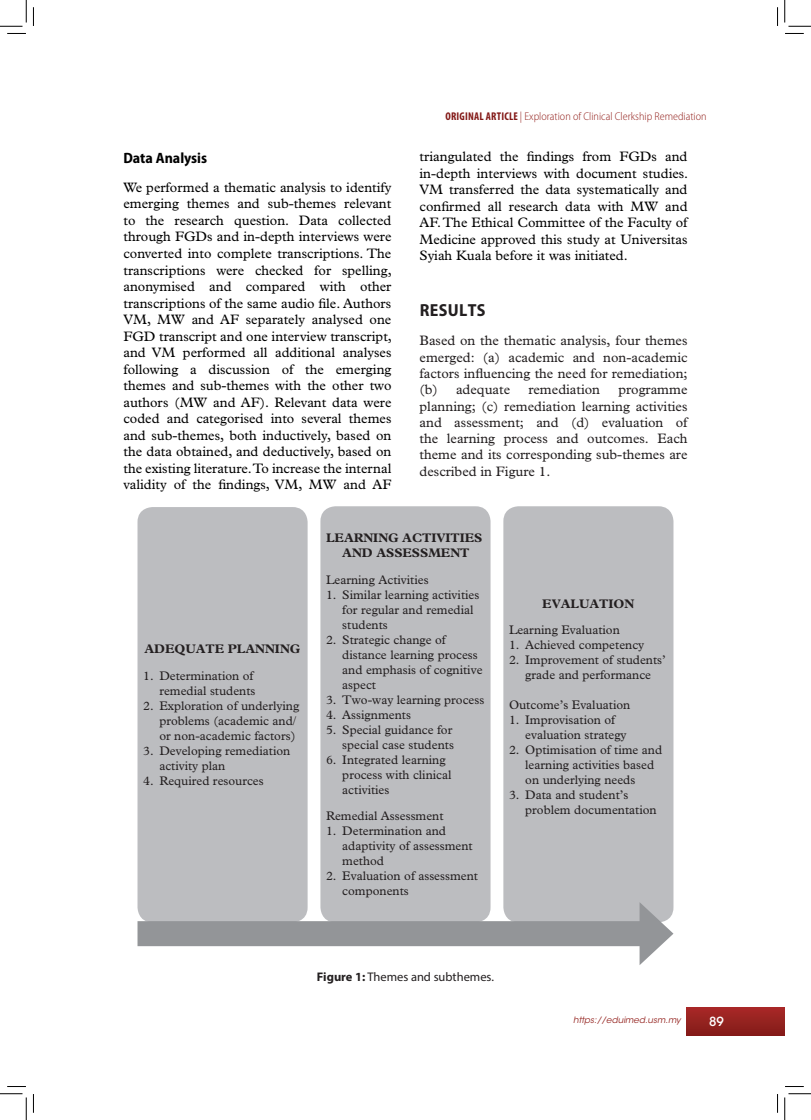
<style>
.page{position:relative;width:811px;height:1120px;background:#fff}
.page>*{position:absolute;margin:0;border:0;box-sizing:border-box;transform-origin:0 0}
.Subhead_Level_1{font:700 semi-condensed 17.5px "Myriad Pro";letter-spacing:.02em;color:#231f20}
.Subhead{font:700 semi-condensed 15px "Myriad Pro";color:#000}
.Body_Texts{font:13.75px/16.5px "Plantin Std";color:#000;text-align:justify}
.bodyText{font:13.75px/16.2px "Plantin Std";color:#231f20;text-align:justify}
.t1{font:12.5px/15px "Plantin Std";color:#231f20}
.t2{font:700 12.5px/15px "Plantin Std";color:#231f20;text-align:center}
.figure_caption{font:12.5px "Myriad Pro";color:#231f20}
.t3{font:500 12.5px "ITC Avant Garde Std";color:#fff}
.t4{font:300 semi-condensed 11.25px "Myriad Pro";color:#94231f}
.t5{font:italic 8.75px "ITC Avant Garde Std";color:#94231f}
.s1{font-weight:700;font-stretch:condensed;color:#831917}
.s2{font-weight:700}
</style>
<div class="page">
<div style="left:687px;top:1007px;width:98px;height:28px;background:linear-gradient(to bottom,#a92927,#851c19)"></div>
<div style="left:138px;top:507px;width:170px;height:415px;background:#bcbdc0;border-radius:15px"></div>
<div style="left:320px;top:506px;width:171px;height:416px;background:#bcbdc0;border-radius:15px"></div>
<div style="left:503px;top:506px;width:170px;height:416px;background:#bcbdc0;border-radius:15px"></div>
<div style="left:138px;top:921px;width:513px;height:25px;background:#939598"></div>
<svg style="left:640px;top:903px;width:33px;height:62px"></svg>
<svg style="left:7px;top:33px;width:19px;height:1px"></svg>
<svg style="left:785px;top:33px;width:19px;height:1px"></svg>
<svg style="left:7px;top:1086px;width:19px;height:1px"></svg>
<svg style="left:785px;top:1086px;width:19px;height:1px"></svg>
<svg style="left:33px;top:7px;width:1px;height:19px"></svg>
<svg style="left:33px;top:1094px;width:1px;height:18px"></svg>
<svg style="left:777px;top:7px;width:1px;height:19px"></svg>
<svg style="left:777px;top:1094px;width:1px;height:18px"></svg>
<svg style="left:0;top:0;width:27px;height:27px"></svg>
<svg style="left:0;top:1093px;width:27px;height:26px"></svg>
<svg style="left:785px;top:0;width:26px;height:27px"></svg>
<svg style="left:785px;top:1093px;width:26px;height:26px"></svg>
<p class="Subhead" style="left:123px;top:148px;width:85px">Data Analysis</p>
<p class="Body_Texts" style="left:123px;top:179px;width:270px">We performed a thematic analysis to identify emerging themes and sub-themes relevant to the research question. Data collected through FGDs and in-depth interviews were converted into complete transcriptions. The transcriptions were checked for spelling, anonymised and compared with other transcriptions of the same audio file. Authors VM, MW and AF separately analysed one FGD transcript and one interview transcript, and VM performed all additional analyses following a discussion of the emerging themes and sub-themes with the other two authors (MW and AF). Relevant data were coded and categorised into several themes and sub-themes, both inductively, based on the data obtained, and deductively, based on the existing literature. To increase the internal validity of the findings, VM, MW and AF</p>
<p class="t4" style="left:445px;top:109px;width:263px"><span class="s1">ORIGINAL ARTICLE</span> | Exploration of Clinical Clerkship Remediation</p>
<p class="Body_Texts" style="left:420px;top:148px;width:270px">triangulated the findings from FGDs and in-depth interviews with document studies.<br>VM transferred the data systematically and confirmed all research data with MW and AF. The Ethical Committee of the Faculty of Medicine approved this study at Universitas Syiah Kuala before it was initiated.</p>
<p class="Subhead_Level_1" style="left:420px;top:298px;width:67px">RESULTS</p>
<p class="bodyText" style="left:420px;top:333px;width:270px">Based on the thematic analysis, four themes emerged: (a) academic and non-academic factors influencing the need for remediation; (b) adequate</p>
<p class="bodyText" style="left:528px;top:381px;width:73px">remediation</p>
<p class="bodyText" style="left:420px;top:381px;width:270px;text-indent:199px">programme planning; (c) remediation learning activities and assessment; and (d) evaluation of the learning process and outcomes. Each theme and its corresponding sub-themes are described in Figure 1.</p>
<p class="t2" style="left:145px;top:641px;width:157px">ADEQUATE PLANNING</p>
<p class="t1" style="left:143px;top:668px;width:114px;text-align:right">1. Determination of remedial students</p>
<p class="t1" style="left:159px;top:698px;width:141px;text-indent:-16px">2. Exploration of underlying problems (academic and/ or non-academic factors)</p>
<p class="t1" style="left:159px;top:743px;width:132px;text-indent:-16px">3. Developing remediation activity plan</p>
<p class="t1" style="left:143px;top:773px;width:122px">4. Required resources</p>
<p class="t2" style="left:326px;top:530px;width:158px">LEARNING ACTIVITIES<br>AND ASSESSMENT</p>
<p class="t1" style="left:326px;top:572px;width:104px">Learning Activities</p>
<p class="t1" style="left:342px;top:587px;width:139px;text-indent:-16px">1. Similar learning activities for regular and remedial students</p>
<p class="t1" style="left:342px;top:632px;width:142px;text-indent:-16px">2. Strategic change of distance learning process and emphasis of cognitive aspect</p>
<p class="t1" style="left:326px;top:692px;width:160px">3. Two-way learning process</p>
<p class="t1" style="left:326px;top:707px;width:86px">4. Assignments</p>
<p class="t1" style="left:326px;top:722px;width:129px;text-align:right">5. Special guidance for special case students</p>
<p class="t1" style="left:342px;top:752px;width:111px;text-indent:-16px">6. Integrated learning process with clinical activities</p>
<p class="t1" style="left:326px;top:808px;width:119px">Remedial Assessment</p>
<p class="t1" style="left:342px;top:823px;width:132px;text-indent:-16px">1. Determination and adaptivity of assessment method</p>
<p class="t1" style="left:342px;top:868px;width:137px;text-indent:-16px">2. Evaluation of assessment components</p>
<p class="t1" style="left:509px;top:590px;width:127px;line-height:26.2px;text-indent:33px"><span class="s2">EVALUATION<br></span>Learning Evaluation</p>
<p class="t1" style="left:509px;top:637px;width:137px">1. Achieved competency</p>
<p class="t1" style="left:509px;top:652px;width:158px;text-align:center">2. Improvement of students’ grade and performance</p>
<p class="t1" style="left:509px;top:697px;width:123px">Outcome’s Evaluation</p>
<p class="t1" style="left:525px;top:712px;width:103px;text-indent:-16px">1. Improvisation of evaluation strategy</p>
<p class="t1" style="left:525px;top:742px;width:138px;text-indent:-16px">2. Optimisation of time and learning activities based on underlying needs</p>
<p class="t1" style="left:525px;top:787px;width:133px;text-indent:-16px">3. Data and student’s problem documentation</p>
<p class="figure_caption" style="left:317px;top:969px;width:179px"><span class="s2">Figure 1:</span> Themes and subthemes.</p>
<p class="t5" style="left:573px;top:1014px;width:109px">https://eduimed.usm.my</p>
<p class="t3" style="left:709px;top:1013px;width:16px">89</p>
</div>
